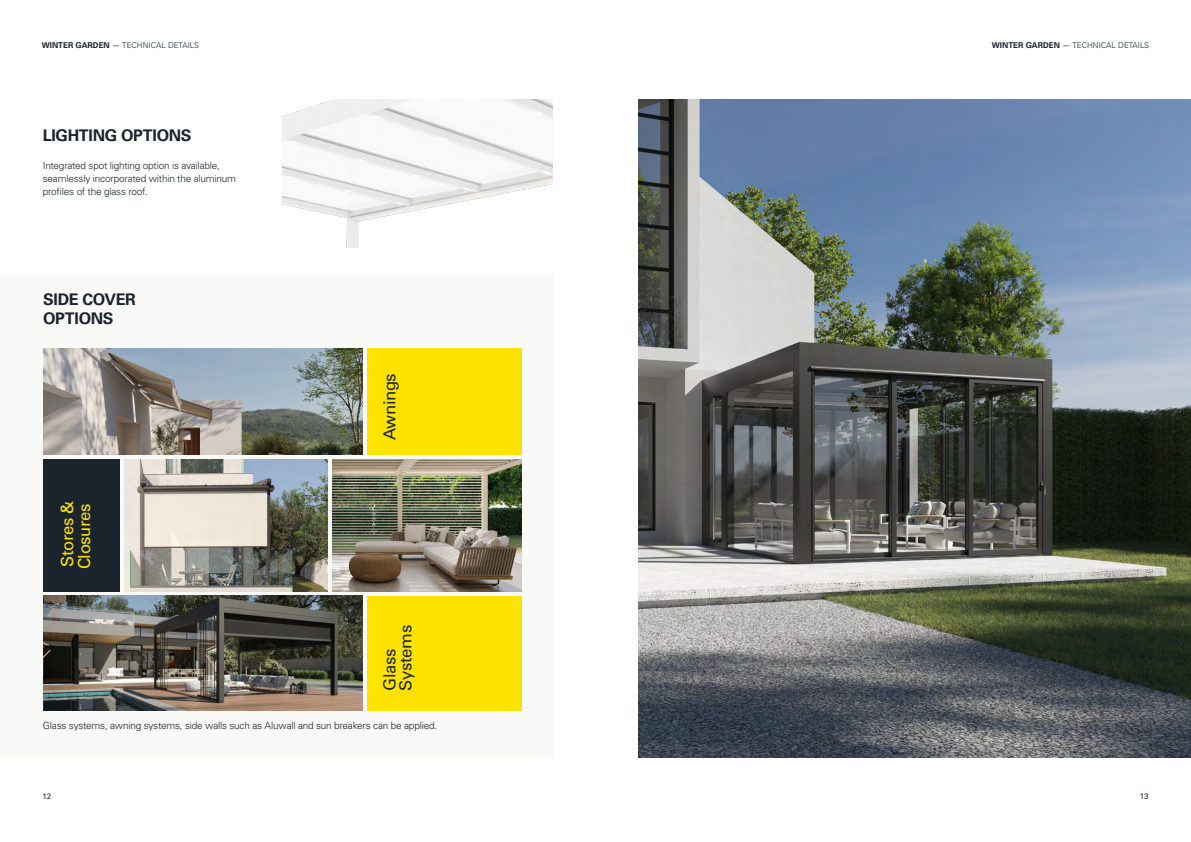
<style>
.page{position:relative;width:1191px;height:842px;background:#fff}
.page>*{position:absolute;margin:0;border:0;box-sizing:border-box;transform-origin:0 0}
.t1{font:16.7px/17px "Univers LT Pro 55 Roman";letter-spacing:-.025em;color:#ffe300}
.t2{font:16.7px/15.9px "Univers LT Pro 55 Roman";letter-spacing:-.02em;color:#1b232b}
.t3{font:16.7px "Univers LT Pro 55 Roman";letter-spacing:-.03em;color:#1b232c}
.t4{font:700 16px/19px "Univers LT Pro 65";letter-spacing:-.015em;color:#1b242d}
.t5{font:300 10px/13px "Univers LT Pro 45";letter-spacing:-.02em;color:#1b242d}
.t6{font:300 8px "Univers LT Pro 45";color:#1b242d}
.t7{font:8px "Univers LT Pro 55 Roman";color:#1b242d}
.s1{font-family:"Univers LT Pro 65";font-weight:700}
.s2{font-family:"Univers LT Pro 55 Roman";font-weight:400}
</style>
<div class="page">
<img style="left:282px;top:100px;width:271px;height:147px">
<img style="left:638px;top:100px;width:553px;height:658px">
<div style="left:0;top:274px;width:553px;height:484px;background:#f3f3f2"></div>
<img style="left:43px;top:348px;width:319px;height:107px">
<div style="left:366px;top:348px;width:155px;height:107px;background:#ffe300"></div>
<img style="left:43px;top:596px;width:319px;height:115px">
<div style="left:366px;top:596px;width:155px;height:115px;background:#ffe300"></div>
<img style="left:124px;top:459px;width:203px;height:132px">
<div style="left:43px;top:459px;width:77px;height:132px;background:#1b242d"></div>
<img style="left:332px;top:459px;width:189px;height:132px">
<p class="t6" style="left:42px;top:40px;width:159px"><span class="s1">WINTER GARDEN</span> <span class="s2">—</span> TECHNICAL DETAILS</p>
<p class="t6" style="left:992px;top:40px;width:159px"><span class="s1">WINTER GARDEN</span> <span class="s2">—</span> TECHNICAL DETAILS</p>
<h2 class="t4" style="left:43px;top:125px;width:150px">LIGHTING OPTIONS</h2>
<p class="t5" style="left:43px;top:159px;width:195px">Integrated spot lighting option is available, seamlessly incorporated within the aluminum profiles of the glass roof.</p>
<h2 class="t4" style="left:43px;top:289px;width:94px">SIDE COVER<br>OPTIONS</h2>
<h1 class="t1" style="left:58px;top:569px;width:70px;rotate:-90deg">Stores &amp;<br>Closures</h1>
<h1 class="t3" style="left:378px;top:440px;width:68px;rotate:-90deg">Awnings</h1>
<h1 class="t2" style="left:381px;top:691px;width:67px;rotate:-90deg">Glass<br>Systems</h1>
<p class="t5" style="left:43px;top:719px;width:396px">Glass systems, awning systems, side walls such as Aluwall and sun breakers can be applied.</p>
<p class="t7" style="left:43px;top:791px;width:10px">12</p>
<p class="t7" style="left:1139px;top:791px;width:10px">13</p>
</div>
